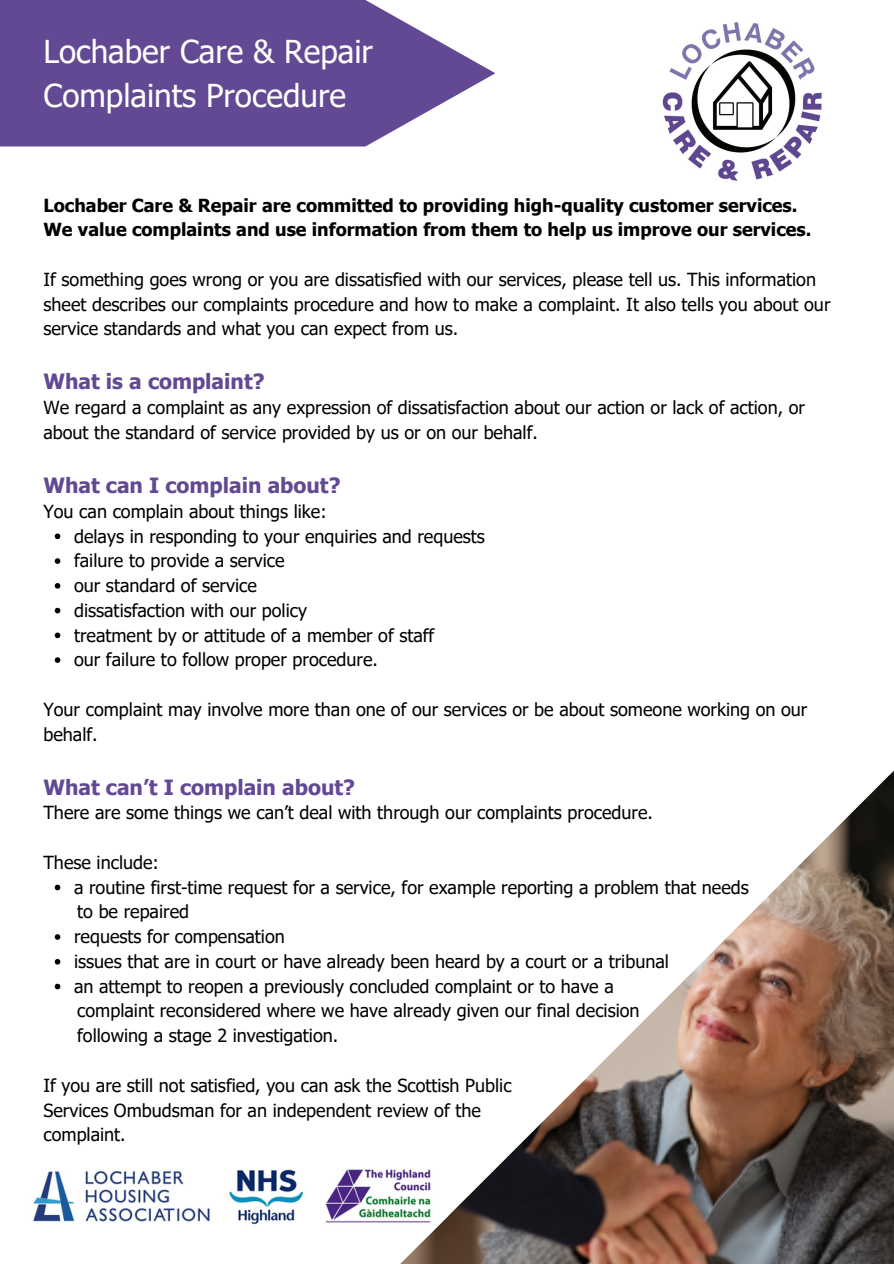
<style>
.page{position:relative;width:894px;height:1264px;background:#fff}
.page>*{position:absolute;margin:0;border:0;box-sizing:border-box;transform-origin:0 0}
.t1{font:31.5px/43.8px "Tahoma";color:#fff}
.t2{font:700 21px "Tahoma";color:#634993}
.t3{font:18px/24.8px "Tahoma";color:#000}
.t4{font:700 18px/24.8px "Tahoma";color:#000}
</style>
<div class="page">
<svg style="left:0;top:0;width:495px;height:146px;background:#755fa0"></svg>
<img style="left:401px;top:771px;width:492px;height:492px">
<img style="left:33px;top:1157px;width:414px;height:78px">
<img style="left:662px;top:22px;width:160px;height:159px">
<svg style="left:55px;top:533px;width:5px;height:6px"></svg>
<svg style="left:55px;top:558px;width:5px;height:6px"></svg>
<svg style="left:55px;top:583px;width:5px;height:5px"></svg>
<svg style="left:55px;top:607px;width:5px;height:6px"></svg>
<svg style="left:55px;top:632px;width:5px;height:6px"></svg>
<svg style="left:55px;top:657px;width:5px;height:6px"></svg>
<svg style="left:55px;top:884px;width:5px;height:6px"></svg>
<svg style="left:55px;top:934px;width:5px;height:5px"></svg>
<svg style="left:55px;top:959px;width:5px;height:5px"></svg>
<svg style="left:55px;top:983px;width:5px;height:6px"></svg>
<p class="t1" style="left:43px;top:29px;width:331px">Lochaber Care &amp; Repair<br>Complaints Procedure</p>
<h2 class="t4" style="left:43px;top:192px;width:769px">Lochaber Care &amp; Repair are committed to providing high-quality customer services.<br>We value complaints and use information from them to help us improve our services.</h2>
<p class="t3" style="left:43px;top:266px;width:788px">If something goes wrong or you are dissatisfied with our services, please tell us. This information sheet describes our complaints procedure and how to make a complaint. It also tells you about our service standards and what you can expect from us.</p>
<p class="t2" style="left:43px;top:368px;width:222px">What is a complaint?</p>
<p class="t3" style="left:43px;top:394px;width:762px">We regard a complaint as any expression of dissatisfaction about our action or lack of action, or about the standard of service provided by us or on our behalf.</p>
<p class="t2" style="left:43px;top:472px;width:298px">What can I complain about?</p>
<p class="t3" style="left:43px;top:498px;width:285px">You can complain about things like:</p>
<p class="t3" style="left:74px;top:523px;width:412px">delays in responding to your enquiries and requests</p>
<p class="t3" style="left:74px;top:547px;width:212px">failure to provide a service</p>
<p class="t3" style="left:74px;top:572px;width:184px">our standard of service</p>
<p class="t3" style="left:74px;top:597px;width:234px">dissatisfaction with our policy</p>
<p class="t3" style="left:74px;top:622px;width:361px">treatment by or attitude of a member of staff</p>
<p class="t3" style="left:74px;top:646px;width:305px">our failure to follow proper procedure.</p>
<p class="t3" style="left:43px;top:696px;width:765px">Your complaint may involve more than one of our services or be about someone working on our behalf.</p>
<p class="t2" style="left:43px;top:773px;width:313px">What can’t I complain about?</p>
<p class="t3" style="left:43px;top:799px;width:610px">There are some things we can’t deal with through our complaints procedure.</p>
<p class="t3" style="left:43px;top:849px;width:117px">These include:</p>
<p class="t3" style="left:74px;top:874px;width:676px">a routine first-time request for a service, for example reporting a problem that needs</p>
<p class="t3" style="left:77px;top:898px;width:113px">to be repaired</p>
<p class="t3" style="left:74px;top:923px;width:212px">requests for compensation</p>
<p class="t3" style="left:74px;top:948px;width:596px">issues that are in court or have already been heard by a court or a tribunal</p>
<p class="t3" style="left:74px;top:973px;width:541px">an attempt to reopen a previously concluded complaint or to have a</p>
<p class="t3" style="left:77px;top:997px;width:563px">complaint reconsidered where we have already given our final decision</p>
<p class="t3" style="left:77px;top:1022px;width:262px">following a stage 2 investigation.</p>
<p class="t3" style="left:43px;top:1072px;width:469px">If you are still not satisfied, you can ask the Scottish Public</p>
<p class="t3" style="left:43px;top:1096px;width:439px">Services Ombudsman for an independent review of the</p>
<p class="t3" style="left:43px;top:1121px;width:84px">complaint.</p>
</div>
